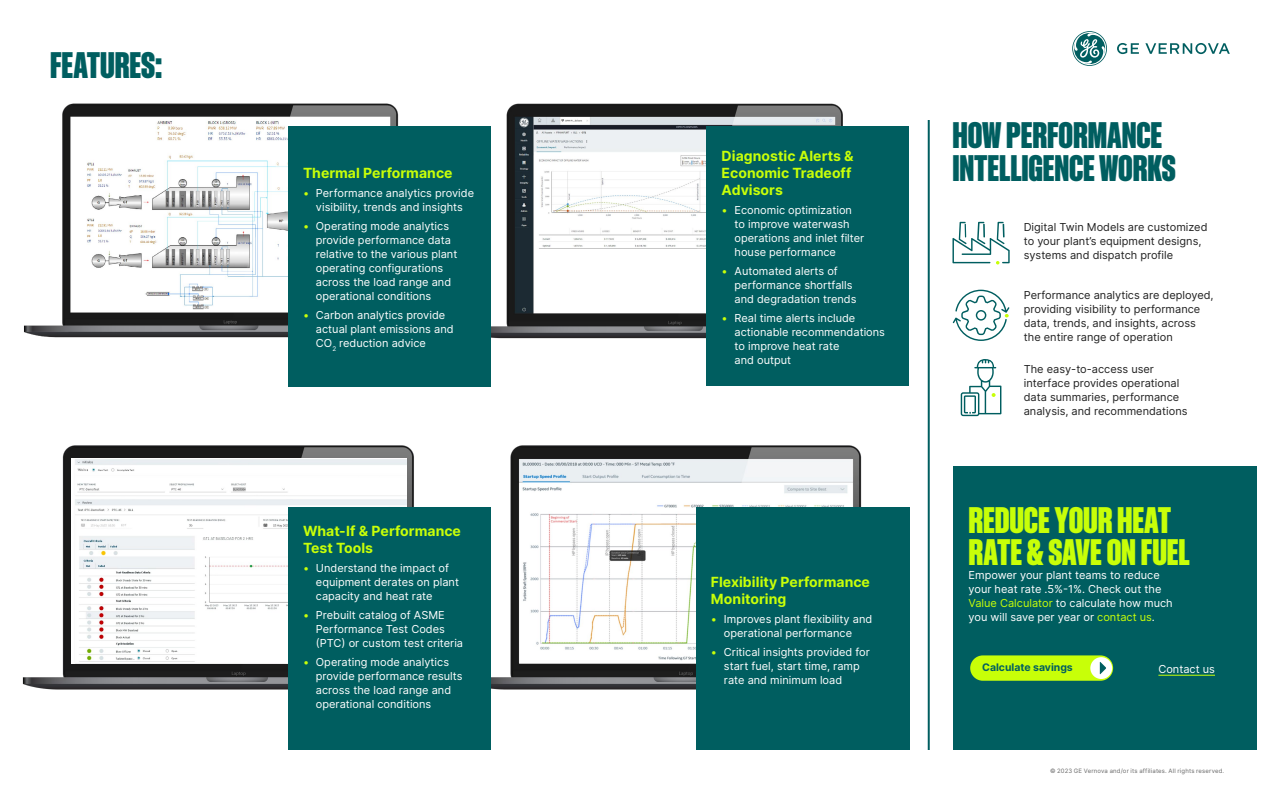
<style>
.page{position:relative;width:1280px;height:800px;background:#fff}
.page>*{position:absolute;margin:0;border:0;box-sizing:border-box;transform-origin:0 0}
.t1{font:800 36px "Sons Condensed";letter-spacing:-.005em;color:#005e60}
.t2{font:800 36px/32px "Sons Condensed";letter-spacing:-.005em;color:#c8ff08}
.t3{font:700 14px/16.8px "Inter";color:#c8ff08}
.t4{font:11px/14px "Inter";color:#fff}
.t5{font:11px/14px "Inter";color:#212121}
.t6{font:700 10.4px "Inter";color:#005e60}
.t7{font:6px "Inter";letter-spacing:.03em;color:#696969}
.s1{color:#c8ff08}
</style>
<div class="page">
<img style="left:24px;top:103px;width:375px;height:235px">
<img style="left:484px;top:404px;width:444px;height:327px">
<img style="left:490px;top:103px;width:353px;height:274px">
<img style="left:22px;top:445px;width:462px;height:245px">
<img style="left:72px;top:458px;width:334px;height:205px">
<div style="left:954px;top:466px;width:303px;height:284px;background:#005e60"></div>
<svg style="left:1072px;top:31px;width:158px;height:35px"></svg>
<hr style="left:928px;top:120px;width:2px;height:630px;background:#005e60">
<div style="left:288px;top:126px;width:202px;height:260px;background:#005e60"></div>
<div style="left:707px;top:126px;width:202px;height:259px;background:#005e60"></div>
<div style="left:696px;top:508px;width:213px;height:242px;background:#005e60"></div>
<div style="left:288px;top:508px;width:202px;height:242px;background:#005e60"></div>
<div style="left:970px;top:655px;width:143px;height:26px;background:#c8ff08;border-radius:13px"></div>
<div style="left:1090px;top:657px;width:22px;height:22px;background:#fff;border-radius:50%"></div>
<svg style="left:1100px;top:662px;width:6px;height:12px"></svg>
<svg style="left:952px;top:222px;width:58px;height:43px"></svg>
<svg style="left:953px;top:290px;width:56px;height:51px"></svg>
<svg style="left:961px;top:359px;width:40px;height:57px"></svg>
<hr style="left:1158px;top:675px;width:57px;height:1px;background:#c8ff08">
<h1 class="t1" style="left:50px;top:45px;width:114px">FEATURES:</h1>
<p class="t3" style="left:303px;top:165px;width:151px">Thermal Performance</p>
<p class="t4" style="left:303px;top:186px;width:173px;text-align:center"><span class="s1">•</span> Performance analytics provide visibility, trends and insights</p>
<p class="t4" style="left:316px;top:219px;width:143px;text-indent:-13px"><span class="s1">•</span> Operating mode analytics provide performance data relative to the various plant operating configurations across the load range and operational conditions</p>
<p class="t4" style="left:316px;top:308px;width:139px;text-indent:-13px"><span class="s1">•</span> Carbon analytics provide actual plant emissions and<br>CO<sub>2</sub> reduction advice</p>
<p class="t3" style="left:303px;top:523px;width:160px">What-If &amp; Performance<br>Test Tools</p>
<p class="t4" style="left:316px;top:561px;width:145px;text-indent:-13px"><span class="s1">•</span> Understand the impact of equipment derates on plant capacity and heat rate</p>
<p class="t4" style="left:316px;top:608px;width:149px;text-indent:-13px"><span class="s1">•</span> Prebuilt catalog of ASME<br>Performance Test Codes (PTC) or custom test criteria</p>
<p class="t4" style="left:316px;top:655px;width:148px;text-indent:-13px"><span class="s1">•</span> Operating mode analytics provide performance results across the load range and operational conditions</p>
<p class="t3" style="left:722px;top:147px;width:133px">Diagnostic Alerts &amp;<br>Economic Tradeoff<br>Advisors</p>
<p class="t4" style="left:735px;top:203px;width:131px;text-indent:-13px"><span class="s1">•</span> Economic optimization to improve waterwash operations and inlet filter house performance</p>
<p class="t4" style="left:735px;top:264px;width:123px;text-indent:-13px"><span class="s1">•</span> Automated alerts of performance shortfalls and degradation trends</p>
<p class="t4" style="left:735px;top:311px;width:152px;text-indent:-13px"><span class="s1">•</span> Real time alerts include actionable recommendations to improve heat rate<br>and output</p>
<p class="t3" style="left:711px;top:574px;width:161px">Flexibility Performance<br>Monitoring</p>
<p class="t4" style="left:724px;top:612px;width:150px;text-indent:-13px"><span class="s1">•</span> Improves plant flexibility and operational performance</p>
<p class="t4" style="left:724px;top:645px;width:147px;text-indent:-13px"><span class="s1">•</span> Critical insights provided for start fuel, start time, ramp rate and minimum load</p>
<h1 class="t1" style="left:952px;top:115px;width:211px">HOW PERFORMANCE</h1>
<h1 class="t1" style="left:952px;top:148px;width:225px">INTELLIGENCE WORKS</h1>
<p class="t5" style="left:1024px;top:220px;width:185px">Digital Twin Models are customized to your plant’s equipment designs, systems and dispatch profile</p>
<p class="t5" style="left:1024px;top:288px;width:191px">Performance analytics are deployed, providing visibility to performance data, trends, and insights, across the entire range of operation</p>
<p class="t5" style="left:1024px;top:361px;width:165px">The easy-to-access user interface provides operational data summaries, performance analysis, and recommendations</p>
<h1 class="t2" style="left:969px;top:504px;width:223px">REDUCE YOUR HEAT<br>RATE &amp; SAVE ON FUEL</h1>
<p class="t4" style="left:969px;top:568px;width:206px">Empower your plant teams to reduce your heat rate .5%-1%. Check out the <span class="s1">Value Calculator</span> to calculate how much you will save per year or <span class="s1">contact us</span>.</p>
<p class="t6" style="left:982px;top:660px;width:92px">Calculate savings</p>
<p class="t4" style="left:1158px;top:662px;width:58px">Contact us</p>
<p class="t7" style="left:1050px;top:766px;width:176px">© 2023 GE Vernova and/or its affiliates. All rights reserved.</p>
</div>
